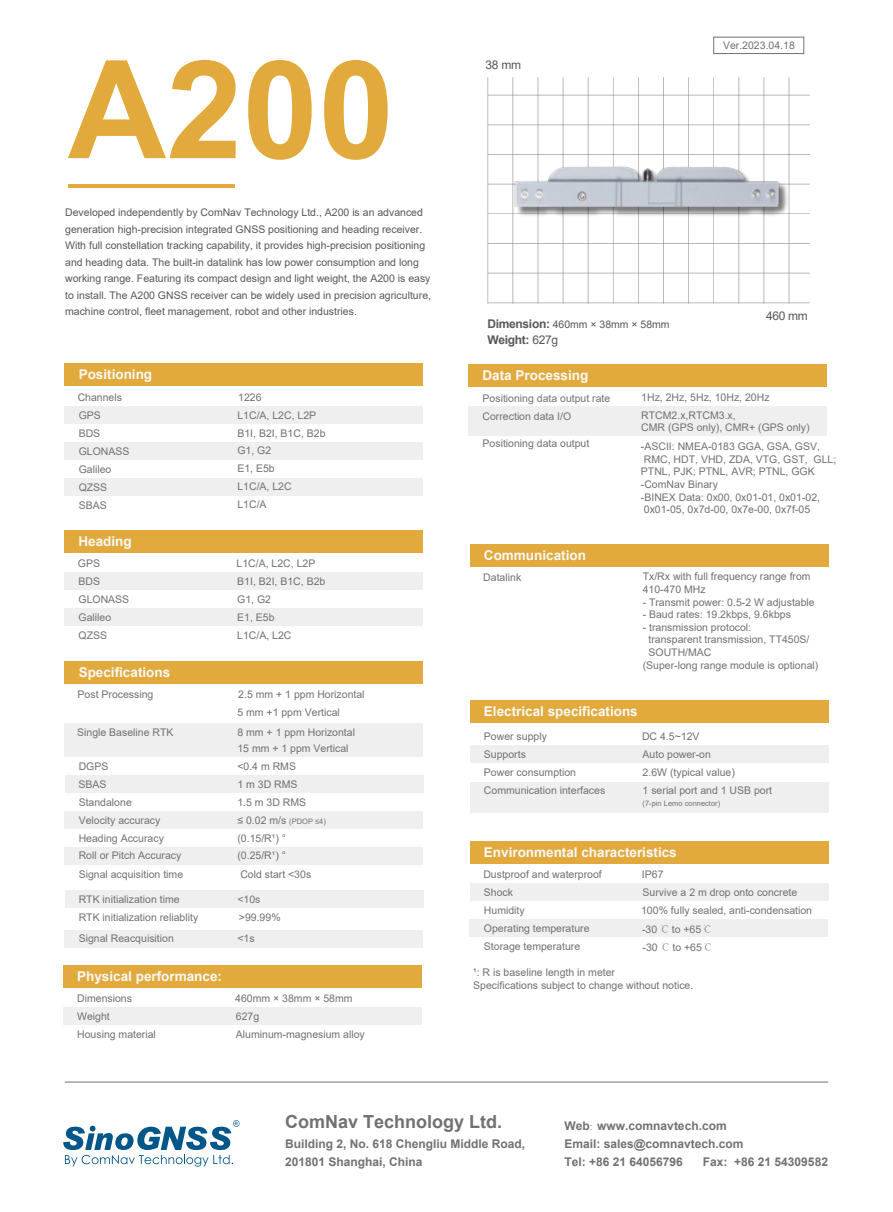
<style>
.page{position:relative;width:893px;height:1212px;background:#fff}
.page>*{position:absolute;margin:0;border:0;box-sizing:border-box;transform-origin:0 0}
.t1{font:700 136.5px "Arial";color:#e2aa3c}
.t2{font:700 18px "Arial";color:#727171}
.t3{font:700 13.5px "Arial";color:#f7f9f9}
.t4{font:700 12px/18px "Arial";color:#727171}
.t5{font:700 12px "Arial";letter-spacing:-.025em;color:#595757}
.t6{font:12px "Arial";letter-spacing:-.025em;color:#595757}
.t7{font:10.5px/18px "Arial";color:#727171}
.t8{font:10.5px/16.5px "Arial";color:#595857}
.t9{font:10.5px "Arial";color:#595757}
.t10{font:7.5px "Arial";color:#727171}
.s1{font-size:7.5px}
.s2{font-weight:700;font-size:12px}
.s3{font-weight:400}
.s4{font-family:"Adobe Song Std";font-weight:300}
</style>
<div class="page">
<svg style="left:63px;top:1120px;width:176px;height:46px"></svg>
<hr style="left:488px;top:302px;width:322px;height:1px;background:#727171">
<hr style="left:487px;top:77px;width:1px;height:226px;background:#727171">
<hr style="left:513px;top:77px;width:1px;height:226px;background:#727171">
<hr style="left:538px;top:77px;width:1px;height:226px;background:#727171">
<hr style="left:563px;top:77px;width:1px;height:226px;background:#727171">
<hr style="left:588px;top:77px;width:1px;height:226px;background:#727171">
<hr style="left:613px;top:77px;width:1px;height:226px;background:#727171">
<hr style="left:638px;top:77px;width:1px;height:226px;background:#727171">
<hr style="left:663px;top:77px;width:1px;height:226px;background:#727171">
<hr style="left:688px;top:77px;width:1px;height:226px;background:#727171">
<hr style="left:713px;top:77px;width:1px;height:226px;background:#727171">
<hr style="left:739px;top:77px;width:1px;height:226px;background:#727171">
<hr style="left:764px;top:77px;width:1px;height:226px;background:#727171">
<hr style="left:789px;top:77px;width:1px;height:226px;background:#727171">
<hr style="left:488px;top:273px;width:322px;height:1px;background:#727171">
<hr style="left:488px;top:243px;width:322px;height:1px;background:#727171">
<hr style="left:488px;top:214px;width:322px;height:1px;background:#727171">
<hr style="left:488px;top:184px;width:322px;height:1px;background:#727171">
<hr style="left:488px;top:154px;width:322px;height:1px;background:#727171">
<hr style="left:488px;top:125px;width:322px;height:1px;background:#727171">
<hr style="left:488px;top:95px;width:322px;height:1px;background:#727171">
<img style="left:537px;top:164px;width:254px;height:54px">
<img style="left:506px;top:157px;width:280px;height:60px">
<div style="left:66px;top:890px;width:358px;height:18px;background:#efefef"></div>
<div style="left:66px;top:775px;width:358px;height:18px;background:#efefef"></div>
<div style="left:470px;top:544px;width:358px;height:23px;background:#e2aa3c"></div>
<div style="left:65px;top:572px;width:358px;height:18px;background:#efefef"></div>
<div style="left:65px;top:608px;width:358px;height:18px;background:#efefef"></div>
<div style="left:65px;top:530px;width:358px;height:23px;background:#e2aa3c"></div>
<div style="left:65px;top:723px;width:358px;height:34px;background:#efefef"></div>
<div style="left:65px;top:811px;width:358px;height:18px;background:#efefef"></div>
<div style="left:65px;top:847px;width:358px;height:18px;background:#efefef"></div>
<div style="left:65px;top:930px;width:358px;height:18px;background:#efefef"></div>
<div style="left:65px;top:661px;width:358px;height:23px;background:#e2aa3c"></div>
<div style="left:470px;top:745px;width:358px;height:18px;background:#efefef"></div>
<div style="left:470px;top:782px;width:358px;height:31px;background:#efefef"></div>
<div style="left:470px;top:700px;width:358px;height:23px;background:#e2aa3c"></div>
<div style="left:63px;top:1007px;width:358px;height:18px;background:#efefef"></div>
<div style="left:63px;top:965px;width:358px;height:23px;background:#e2aa3c"></div>
<div style="left:65px;top:406px;width:358px;height:17px;background:#efefef"></div>
<div style="left:65px;top:442px;width:358px;height:18px;background:#efefef"></div>
<div style="left:65px;top:478px;width:358px;height:17px;background:#efefef"></div>
<div style="left:65px;top:363px;width:358px;height:23px;background:#e2aa3c"></div>
<div style="left:469px;top:406px;width:358px;height:30px;background:#efefef"></div>
<div style="left:469px;top:364px;width:358px;height:23px;background:#e2aa3c"></div>
<hr style="left:65px;top:1082px;width:763px;height:1px;background:#727171">
<hr style="left:68px;top:185px;width:166px;height:3px;background:#e2aa3c">
<div style="left:470px;top:883px;width:358px;height:17px;background:#efefef"></div>
<div style="left:470px;top:919px;width:358px;height:18px;background:#efefef"></div>
<div style="left:470px;top:841px;width:358px;height:22px;background:#e2aa3c"></div>
<div style="left:713px;top:37px;width:91px;height:17px;border:1px solid #727171"></div>
<h1 class="t1" style="left:68px;top:14px;width:328px">A200</h1>
<p class="t8" style="left:65px;top:204px;width:367px">Developed independently by ComNav Technology Ltd., A200 is an advanced generation high-precision integrated GNSS positioning and heading receiver.<br>With full constellation tracking capability, it provides high-precision positioning and heading data. The built-in datalink has low power consumption and long working range. Featuring its compact design and light weight, the A200 is easy to install. The A200 GNSS receiver can be widely used in precision agriculture, machine control, fleet management, robot and other industries.</p>
<p class="t3" style="left:79px;top:365px;width:75px">Positioning</p>
<p class="t7" style="left:79px;top:406px;width:52px">GPS<br>BDS<br>GLONASS<br>Galileo<br>QZSS<br>SBAS</p>
<p class="t7" style="left:237px;top:407px;width:90px">L1C/A, L2C, L2P<br>B1I, B2I, B1C, B2b</p>
<p class="t7" style="left:78px;top:388px;width:46px">Channels</p>
<p class="t7" style="left:238px;top:388px;width:25px">1226</p>
<p class="t7" style="left:237px;top:441px;width:56px">G1, G2<br>E1, E5b<br>L1C/A, L2C<br>L1C/A</p>
<p class="t3" style="left:79px;top:532px;width:55px">Heading</p>
<p class="t7" style="left:78px;top:554px;width:53px">GPS<br>BDS<br>GLONASS<br>Galileo<br>QZSS</p>
<p class="t7" style="left:237px;top:554px;width:90px">L1C/A, L2C, L2P<br>B1I, B2I, B1C, B2b<br>G1, G2<br>E1, E5b<br>L1C/A, L2C</p>
<p class="t3" style="left:79px;top:663px;width:93px">Specifications</p>
<p class="t7" style="left:78px;top:685px;width:77px">Post Processing</p>
<p class="t7" style="left:77px;top:723px;width:98px">Single Baseline RTK</p>
<p class="t7" style="left:79px;top:757px;width:31px">DGPS</p>
<p class="t7" style="left:79px;top:793px;width:87px">Standalone<br>Velocity accuracy<br>Heading Accuracy</p>
<p class="t7" style="left:79px;top:845px;width:106px;line-height:19.5px">Roll or Pitch Accuracy<br>Signal acquisition time</p>
<p class="t7" style="left:79px;top:890px;width:121px">RTK initialization time<br>RTK initialization reliablity</p>
<p class="t7" style="left:79px;top:929px;width:97px">Signal Reacquisition</p>
<p class="t7" style="left:237px;top:686px;width:129px">2.5 mm + 1 ppm Horizontal<br>5 mm +1 ppm Vertical</p>
<p class="t7" style="left:237px;top:724px;width:119px">8 mm + 1 ppm Horizontal</p>
<p class="t7" style="left:237px;top:757px;width:62px">&lt;0.4 m RMS<br>1 m 3D RMS</p>
<p class="t7" style="left:237px;top:739px;width:113px">15 mm + 1 ppm Vertical</p>
<p class="t7" style="left:79px;top:775px;width:30px">SBAS</p>
<p class="t7" style="left:237px;top:793px;width:90px">1.5 m 3D RMS<br>≤ 0.02 m/s <span class="s1">(PDOP ≤4) </span>(0.15/R¹) °</p>
<p class="t7" style="left:237px;top:845px;width:75px;line-height:19.5px">(0.25/R¹) °<br>Cold start &lt;30s</p>
<p class="t7" style="left:237px;top:890px;width:45px">&lt;10s &gt;99.99%</p>
<p class="t7" style="left:237px;top:929px;width:19px">&lt;1s</p>
<p class="t3" style="left:77px;top:966px;width:146px">Physical performance:</p>
<p class="t7" style="left:77px;top:989px;width:80px">Dimensions<br>Weight<br>Housing material</p>
<p class="t7" style="left:235px;top:989px;width:131px">460mm × 38mm × 58mm<br>627g<br>Aluminum-magnesium alloy</p>
<p class="t6" style="left:486px;top:56px;width:37px">38 mm</p>
<p class="t7" style="left:723px;top:36px;width:73px">Ver.2023.04.18</p>
<p class="t9" style="left:487px;top:317px;width:184px"><span class="s2">Dimension:</span> 460mm × 38mm × 58mm</p>
<p class="t5" style="left:487px;top:332px;width:72px">Weight: <span class="s3">627g</span></p>
<p class="t6" style="left:766px;top:307px;width:43px">460 mm</p>
<p class="t3" style="left:483px;top:366px;width:107px">Data Processing</p>
<p class="t7" style="left:483px;top:389px;width:129px">Positioning data output rate<br>Correction data I/O</p>
<p class="t7" style="left:483px;top:434px;width:108px">Positioning data output</p>
<p class="t7" style="left:641px;top:388px;width:130px">1Hz, 2Hz, 5Hz, 10Hz, 20Hz<br>RTCM2.x,RTCM3.x,</p>
<p class="t7" style="left:641px;top:418px;width:181px;line-height:18.9px">CMR (GPS only), CMR+ (GPS only) -ASCII: NMEA-0183 GGA, GSA, GSV,</p>
<p class="t7" style="left:641px;top:453px;width:197px;line-height:12.6px">RMC, HDT, VHD, ZDA, VTG, GST, GLL;<br>PTNL, PJK; PTNL, AVR; PTNL, GGK -ComNav Binary<br>-BINEX Data: 0x00, 0x01-01, 0x01-02,<br>0x01-05, 0x7d-00, 0x7e-00, 0x7f-05</p>
<p class="t3" style="left:484px;top:546px;width:104px">Communication</p>
<p class="t7" style="left:483px;top:569px;width:39px">Datalink</p>
<p class="t7" style="left:643px;top:570px;width:170px;line-height:12.6px">Tx/Rx with full frequency range from<br>410-470 MHz</p>
<p class="t7" style="left:643px;top:593px;width:174px">- Transmit power: 0.5-2 W adjustable</p>
<p class="t7" style="left:643px;top:605px;width:150px">- Baud rates: 19.2kbps, 9.6kbps</p>
<p class="t7" style="left:643px;top:618px;width:110px">- transmission protocol:</p>
<p class="t7" style="left:648px;top:630px;width:163px">transparent transmission, TT450S/</p>
<p class="t7" style="left:648px;top:643px;width:65px">SOUTH/MAC</p>
<p class="t7" style="left:643px;top:656px;width:177px">(Super-long range module is optional)</p>
<p class="t3" style="left:484px;top:701px;width:155px">Electrical specifications</p>
<p class="t7" style="left:484px;top:727px;width:123px">Power supply<br>Supports<br>Power consumption<br>Communication interfaces</p>
<p class="t7" style="left:642px;top:727px;width:132px">DC 4.5~12V<br>Auto power-on<br>2.6W (typical value)<br>1 serial port and 1 USB port</p>
<p class="t10" style="left:643px;top:798px;width:79px">(7-pin Lemo connector)</p>
<p class="t3" style="left:484px;top:842px;width:194px">Environmental characteristics</p>
<p class="t7" style="left:483px;top:865px;width:120px">Dustproof and waterproof<br>Shock<br>Humidity<br>Operating temperature<br>Storage temperature</p>
<p class="t7" style="left:642px;top:865px;width:23px">IP67</p>
<p class="t7" style="left:641px;top:883px;width:173px">Survive a 2 m drop onto concrete<br>100% fully sealed, anti-condensation</p>
<p class="t7" style="left:643px;top:938px;width:72px">-30 <span class="s4">℃</span> to +65<span class="s4">℃</span></p>
<p class="t7" style="left:642px;top:920px;width:72px">-30 <span class="s4">℃</span> to +65<span class="s4">℃</span></p>
<p class="t7" style="left:473px;top:966px;width:222px;line-height:12.6px">¹: R is baseline length in meter<br>Specifications subject to change without notice.</p>
<h2 class="t2" style="left:285px;top:1109px;width:219px">ComNav Technology Ltd.</h2>
<p class="t4" style="left:285px;top:1135px;width:242px">Building 2, No. 618 Chengliu Middle Road,<br>201801 Shanghai, China</p>
<p class="t4" style="left:564px;top:1117px;width:181px">Web<span class="s4">:</span> www.comnavtech.com<br>Email: sales@comnavtech.com<br>Tel: +86 21 64056796</p>
<p class="t4" style="left:703px;top:1153px;width:127px">Fax: +86 21 54309582</p>
</div>
